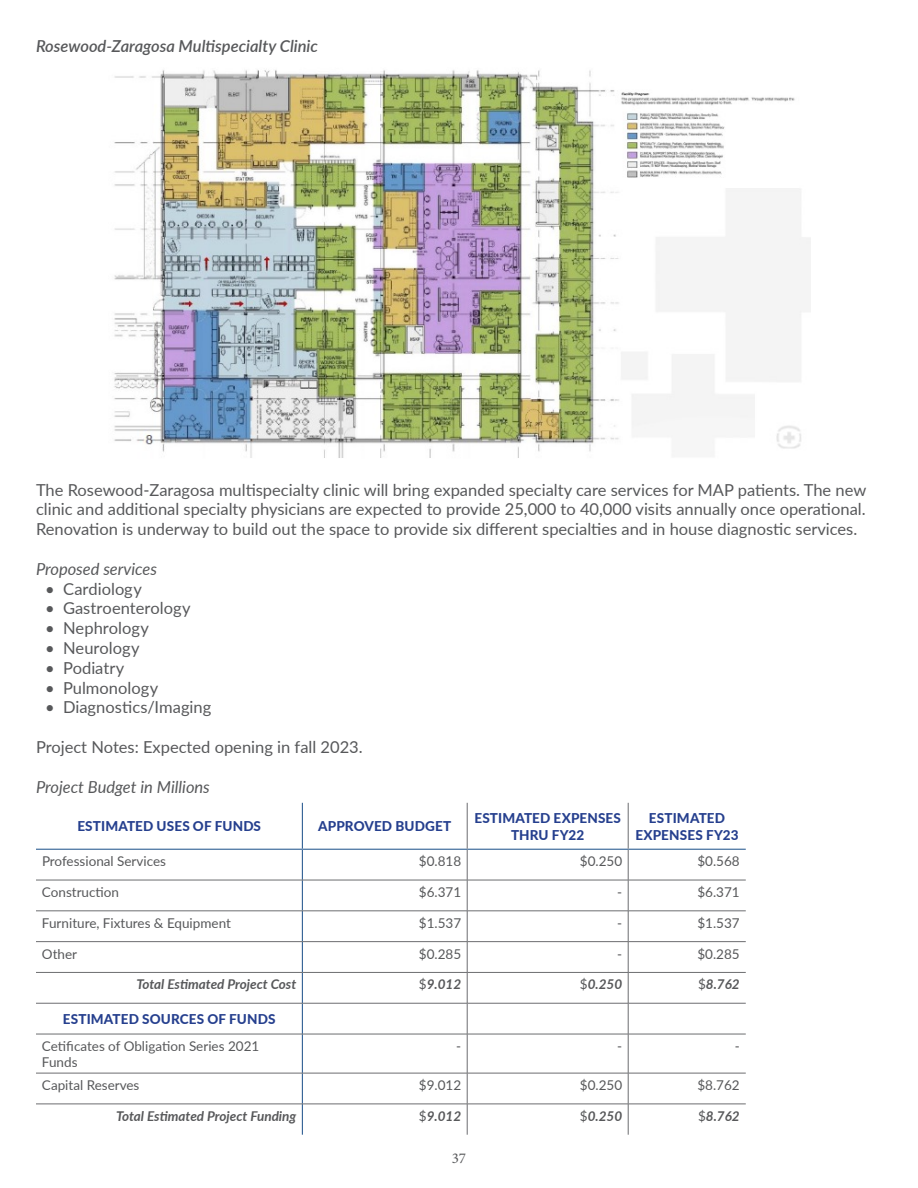
<style>
.page{position:relative;width:918px;height:1188px;background:#fff}
.page>*{position:absolute;margin:0;border:0;box-sizing:border-box;transform-origin:0 0}
.Body_text{font:16.5px/19.8px "Lato";color:#57585a;text-align:justify}
.Body_text-2{font:italic 16.5px "Lato";color:#57585a}
.Body_text-3{font:italic 600 16.5px "Lato";color:#57585a}
.t1{font:15px "Minion Pro";color:#57585a}
.Body_text-4{font:13.5px/16.2px "Lato";color:#57585a}
.Table_headers{font:800 13.5px/16.2px "Lato";letter-spacing:.01em;color:#253f8e;text-align:center}
.Body_text-5{font:italic 700 13.5px "Lato";color:#57585a}
.s1{font-weight:400;font-style:normal}
</style>
<div class="page">
<img style="left:114px;top:70px;width:696px;height:388px">
<hr style="left:302px;top:803px;width:1px;height:46px;background:#326195">
<hr style="left:36px;top:849px;width:266px;height:1px;background:#326195">
<hr style="left:302px;top:849px;width:165px;height:1px;background:#326195">
<hr style="left:302px;top:850px;width:1px;height:30px;background:#326195">
<hr style="left:467px;top:849px;width:161px;height:1px;background:#326195">
<hr style="left:628px;top:849px;width:118px;height:1px;background:#326195">
<hr style="left:302px;top:880px;width:1px;height:31px;background:#326195">
<hr style="left:302px;top:911px;width:1px;height:30px;background:#326195">
<hr style="left:302px;top:942px;width:1px;height:30px;background:#326195">
<hr style="left:302px;top:973px;width:1px;height:30px;background:#326195">
<hr style="left:302px;top:1003px;width:1px;height:31px;background:#326195">
<hr style="left:302px;top:1034px;width:1px;height:39px;background:#326195">
<hr style="left:302px;top:1073px;width:1px;height:31px;background:#326195">
<hr style="left:302px;top:1104px;width:1px;height:31px;background:#326195">
<hr style="left:467px;top:803px;width:1px;height:46px;background:#6c6d70">
<hr style="left:628px;top:803px;width:1px;height:46px;background:#6c6d70">
<hr style="left:467px;top:850px;width:1px;height:30px;background:#6c6d70">
<hr style="left:628px;top:850px;width:1px;height:30px;background:#6c6d70">
<hr style="left:36px;top:880px;width:266px;height:1px;background:#6c6d70">
<hr style="left:302px;top:880px;width:165px;height:1px;background:#6c6d70">
<hr style="left:467px;top:880px;width:161px;height:1px;background:#6c6d70">
<hr style="left:467px;top:880px;width:1px;height:31px;background:#6c6d70">
<hr style="left:628px;top:880px;width:118px;height:1px;background:#6c6d70">
<hr style="left:628px;top:880px;width:1px;height:31px;background:#6c6d70">
<hr style="left:36px;top:911px;width:266px;height:1px;background:#6c6d70">
<hr style="left:302px;top:911px;width:165px;height:1px;background:#6c6d70">
<hr style="left:467px;top:911px;width:161px;height:1px;background:#6c6d70">
<hr style="left:467px;top:911px;width:1px;height:30px;background:#6c6d70">
<hr style="left:628px;top:911px;width:118px;height:1px;background:#6c6d70">
<hr style="left:628px;top:911px;width:1px;height:30px;background:#6c6d70">
<hr style="left:36px;top:941px;width:266px;height:1px;background:#6c6d70">
<hr style="left:302px;top:941px;width:165px;height:1px;background:#6c6d70">
<hr style="left:467px;top:941px;width:161px;height:1px;background:#6c6d70">
<hr style="left:467px;top:942px;width:1px;height:30px;background:#6c6d70">
<hr style="left:628px;top:941px;width:118px;height:1px;background:#6c6d70">
<hr style="left:628px;top:942px;width:1px;height:30px;background:#6c6d70">
<hr style="left:36px;top:972px;width:266px;height:1px;background:#6c6d70">
<hr style="left:302px;top:972px;width:165px;height:1px;background:#6c6d70">
<hr style="left:467px;top:972px;width:161px;height:1px;background:#6c6d70">
<hr style="left:467px;top:973px;width:1px;height:30px;background:#6c6d70">
<hr style="left:628px;top:972px;width:118px;height:1px;background:#6c6d70">
<hr style="left:628px;top:973px;width:1px;height:30px;background:#6c6d70">
<hr style="left:36px;top:1003px;width:266px;height:1px;background:#6c6d70">
<hr style="left:302px;top:1003px;width:165px;height:1px;background:#6c6d70">
<hr style="left:467px;top:1003px;width:161px;height:1px;background:#6c6d70">
<hr style="left:467px;top:1003px;width:1px;height:31px;background:#6c6d70">
<hr style="left:628px;top:1003px;width:118px;height:1px;background:#6c6d70">
<hr style="left:628px;top:1003px;width:1px;height:31px;background:#6c6d70">
<hr style="left:36px;top:1034px;width:266px;height:1px;background:#6c6d70">
<hr style="left:302px;top:1034px;width:165px;height:1px;background:#6c6d70">
<hr style="left:467px;top:1034px;width:161px;height:1px;background:#6c6d70">
<hr style="left:467px;top:1034px;width:1px;height:39px;background:#6c6d70">
<hr style="left:628px;top:1034px;width:118px;height:1px;background:#6c6d70">
<hr style="left:628px;top:1034px;width:1px;height:39px;background:#6c6d70">
<hr style="left:36px;top:1073px;width:266px;height:1px;background:#6c6d70">
<hr style="left:302px;top:1073px;width:165px;height:1px;background:#6c6d70">
<hr style="left:467px;top:1073px;width:161px;height:1px;background:#6c6d70">
<hr style="left:467px;top:1073px;width:1px;height:31px;background:#6c6d70">
<hr style="left:628px;top:1073px;width:118px;height:1px;background:#6c6d70">
<hr style="left:628px;top:1073px;width:1px;height:31px;background:#6c6d70">
<hr style="left:36px;top:1104px;width:266px;height:1px;background:#6c6d70">
<hr style="left:302px;top:1104px;width:165px;height:1px;background:#6c6d70">
<hr style="left:467px;top:1104px;width:161px;height:1px;background:#6c6d70">
<hr style="left:467px;top:1104px;width:1px;height:31px;background:#6c6d70">
<hr style="left:628px;top:1104px;width:118px;height:1px;background:#6c6d70">
<hr style="left:628px;top:1104px;width:1px;height:31px;background:#6c6d70">
<p class="Body_text-3" style="left:36px;top:34px;width:284px">Rosewood-Zaragosa Multispecialty Clinic</p>
<p class="Body_text" style="left:36px;top:479px;width:832px">The Rosewood-Zaragosa multispecialty clinic will bring expanded specialty care services for MAP patients. The new clinic and additional specialty physicians are expected to provide 25,000 to 40,000 visits annually once operational.<br>Renovation is underway to build out the space to provide six different specialties and in house diagnostic services.</p>
<p class="Body_text-2" style="left:36px;top:557px;width:123px">Proposed services</p>
<p class="Body_text" style="left:45px;top:578px;width:98px">• Cardiology</p>
<p class="Body_text" style="left:45px;top:598px;width:147px">• Gastroenterology</p>
<p class="Body_text" style="left:45px;top:618px;width:106px">• Nephrology</p>
<p class="Body_text" style="left:45px;top:637px;width:96px">• Neurology</p>
<p class="Body_text" style="left:45px;top:657px;width:81px">• Podiatry</p>
<p class="Body_text" style="left:45px;top:677px;width:115px">• Pulmonology</p>
<p class="Body_text" style="left:45px;top:697px;width:168px">• Diagnostics/Imaging</p>
<p class="Body_text" style="left:36px;top:736px;width:328px">Project Notes: Expected opening in fall 2023.</p>
<p class="Body_text-2" style="left:36px;top:775px;width:175px">Project Budget in Millions</p>
<p class="Table_headers" style="left:77px;top:818px;width:185px">ESTIMATED USES OF FUNDS</p>
<p class="Table_headers" style="left:318px;top:818px;width:135px">APPROVED BUDGET</p>
<p class="Table_headers" style="left:474px;top:810px;width:148px">ESTIMATED EXPENSES<br>THRU FY22</p>
<p class="Table_headers" style="left:635px;top:810px;width:105px">ESTIMATED<br>EXPENSES FY23</p>
<p class="Body_text-4" style="left:42px;top:853px;width:126px">Professional Services</p>
<p class="Body_text-4" style="left:419px;top:853px;width:44px">$0.818</p>
<p class="Body_text-4" style="left:580px;top:853px;width:44px">$0.250</p>
<p class="Body_text-4" style="left:697px;top:853px;width:44px">$0.568</p>
<p class="Body_text-4" style="left:42px;top:883px;width:79px">Construction</p>
<p class="Body_text-4" style="left:419px;top:883px;width:44px">$6.371</p>
<p class="Body_text-4" style="left:617px;top:883px;width:7px">-</p>
<p class="Body_text-4" style="left:697px;top:883px;width:44px">$6.371</p>
<p class="Body_text-4" style="left:42px;top:914px;width:190px">Furniture, Fixtures &amp; Equipment</p>
<p class="Body_text-4" style="left:419px;top:914px;width:44px">$1.537</p>
<p class="Body_text-4" style="left:617px;top:914px;width:7px">-</p>
<p class="Body_text-4" style="left:697px;top:914px;width:44px">$1.537</p>
<p class="Body_text-4" style="left:42px;top:945px;width:37px">Other</p>
<p class="Body_text-4" style="left:419px;top:945px;width:44px">$0.285</p>
<p class="Body_text-4" style="left:617px;top:945px;width:7px">-</p>
<p class="Body_text-4" style="left:697px;top:945px;width:44px">$0.285</p>
<p class="Body_text-5" style="left:136px;top:974px;width:162px">Total Estimated Project Cost</p>
<p class="Body_text-5" style="left:419px;top:974px;width:44px"><span class="s1">$</span>9.012</p>
<p class="Body_text-5" style="left:580px;top:974px;width:44px"><span class="s1">$</span>0.250</p>
<p class="Body_text-5" style="left:698px;top:974px;width:43px"><span class="s1">$</span>8.762</p>
<p class="Table_headers" style="left:63px;top:1010px;width:214px">ESTIMATED SOURCES OF FUNDS</p>
<p class="Body_text-4" style="left:42px;top:1037px;width:219px">Cetificates of Obligation Series 2021<br>Funds</p>
<p class="Body_text-4" style="left:456px;top:1037px;width:7px">-</p>
<p class="Body_text-4" style="left:617px;top:1037px;width:7px">-</p>
<p class="Body_text-4" style="left:735px;top:1037px;width:7px">-</p>
<p class="Body_text-4" style="left:42px;top:1076px;width:99px">Capital Reserves</p>
<p class="Body_text-4" style="left:419px;top:1076px;width:44px">$9.012</p>
<p class="Body_text-4" style="left:580px;top:1076px;width:44px">$0.250</p>
<p class="Body_text-4" style="left:697px;top:1076px;width:44px">$8.762</p>
<p class="Body_text-5" style="left:116px;top:1106px;width:182px">Total Estimated Project Funding</p>
<p class="Body_text-5" style="left:419px;top:1106px;width:44px"><span class="s1">$</span>9.012</p>
<p class="Body_text-5" style="left:580px;top:1106px;width:44px"><span class="s1">$</span>0.250</p>
<p class="Body_text-5" style="left:698px;top:1106px;width:43px"><span class="s1">$</span>8.762</p>
<p class="t1" style="left:452px;top:1148px;width:16px">37</p>
</div>
